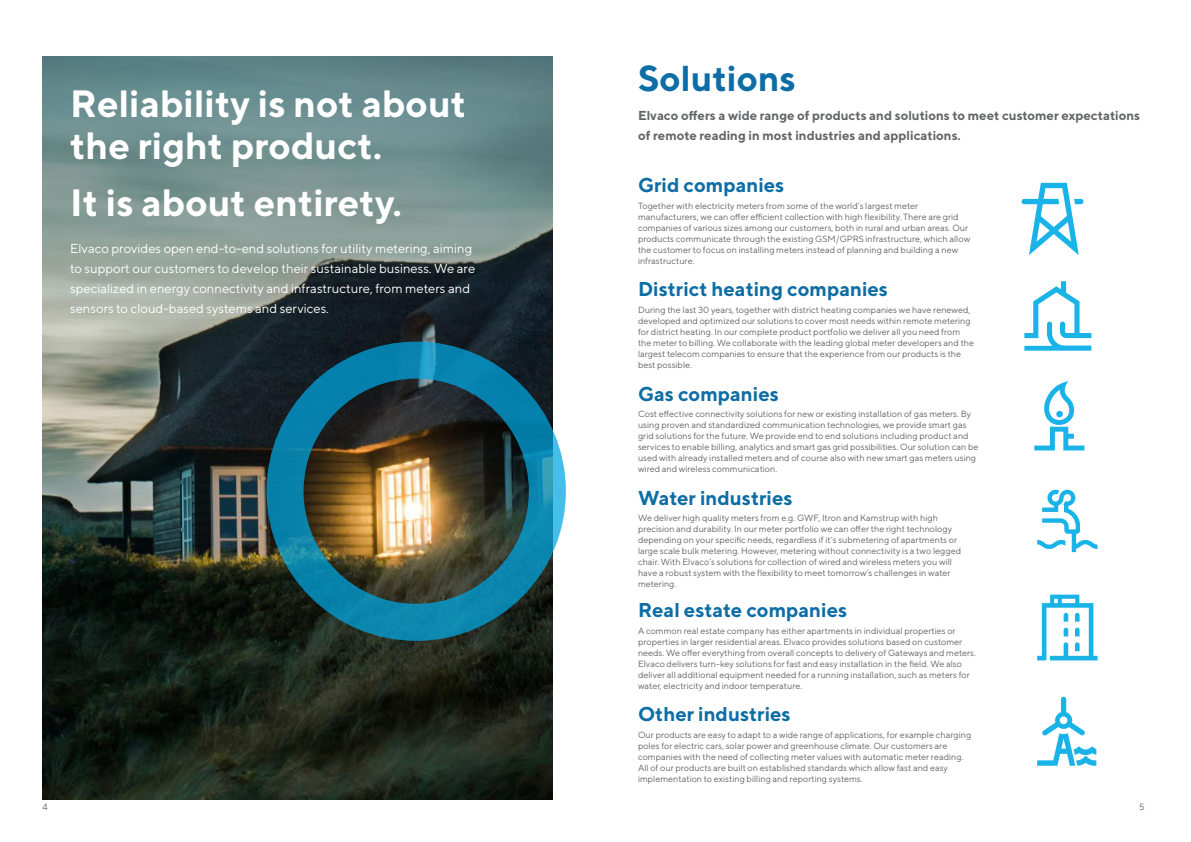
<style>
.page{position:relative;width:1191px;height:842px;background:#fff}
.page>*{position:absolute;margin:0;border:0;box-sizing:border-box;transform-origin:0 0}
.t1{font:700 38px/42px "TT Norms";color:#fff}
.t2{font:700 36px "TT Norms";color:#0d6da5}
.t3{font:700 20px "TT Norms";color:#0d6da5}
.t4{font:13px/20px "TT Norms";color:#fff}
.t5{font:700 13px/20px "TT Norms";color:#636466}
.t6{font:9px/11px "TT Norms";color:#636466}
</style>
<div class="page">
<img style="left:43px;top:57px;width:510px;height:742px">
<svg style="left:1021px;top:183px;width:62px;height:72px"></svg>
<svg style="left:1024px;top:281px;width:67px;height:70px"></svg>
<svg style="left:1034px;top:381px;width:50px;height:69px"></svg>
<svg style="left:1037px;top:490px;width:60px;height:62px"></svg>
<svg style="left:1037px;top:595px;width:60px;height:65px"></svg>
<svg style="left:1037px;top:697px;width:59px;height:69px"></svg>
<div style="left:266px;top:342px;width:300px;height:299px;border:37px solid #00a7e2;border-radius:50%"></div>
<h1 class="t1" style="left:70px;top:82px;width:397px">Reliability is not about the right product.</h1>
<h1 class="t1" style="left:70px;top:181px;width:333px">It is about entirety.</h1>
<p class="t4" style="left:70px;top:238px;width:407px">Elvaco provides open end-to-end solutions for utility metering, aiming to support our customers to develop their sustainable business. We are specialized in energy connectivity and infrastructure, from meters and sensors to cloud-based systems and services.</p>
<h2 class="t2" style="left:638px;top:56px;width:159px">Solutions</h2>
<h3 class="t5" style="left:638px;top:105px;width:503px">Elvaco offers a wide range of products and solutions to meet customer expectations of remote reading in most industries and applications.</h3>
<h3 class="t3" style="left:638px;top:173px;width:148px">Grid companies</h3>
<p class="t6" style="left:638px;top:200px;width:334px">Together with electricity meters from some of the world’s largest meter manufacturers, we can offer efficient collection with high flexibility. There are grid companies of various sizes among our customers, both in rural and urban areas. Our products communicate through the existing GSM/GPRS infrastructure, which allow the customer to focus on installing meters instead of planning and building a new infrastructure.</p>
<h3 class="t3" style="left:638px;top:277px;width:251px">District heating companies</h3>
<p class="t6" style="left:638px;top:304px;width:338px">During the last 30 years, together with district heating companies we have renewed, developed and optimized our solutions to cover most needs within remote metering for district heating. In our complete product portfolio we deliver all you need from the meter to billing. We collaborate with the leading global meter developers and the largest telecom companies to ensure that the experience from our products is the best possible.</p>
<h3 class="t3" style="left:638px;top:381px;width:142px">Gas companies</h3>
<p class="t6" style="left:638px;top:408px;width:342px">Cost effective connectivity solutions for new or existing installation of gas meters. By using proven and standardized communication technologies, we provide smart gas grid solutions for the future. We provide end to end solutions including product and services to enable billing, analytics and smart gas grid possibilities. Our solution can be used with already installed meters and of course also with new smart gas meters using wired and wireless communication.</p>
<h3 class="t3" style="left:638px;top:485px;width:156px">Water industries</h3>
<p class="t6" style="left:638px;top:512px;width:324px">We deliver high quality meters from e.g. GWF, Itron and Kamstrup with high precision and durability. In our meter portfolio we can offer the right technology depending on your specific needs, regardless if it’s submetering of apartments or large scale bulk metering. However, metering without connectivity is a two legged chair. With Elvaco’s solutions for collection of wired and wireless meters you will have a robust system with the flexibility to meet tomorrow’s challenges in water metering.</p>
<h3 class="t3" style="left:638px;top:597px;width:211px">Real estate companies</h3>
<p class="t6" style="left:638px;top:625px;width:339px">A common real estate company has either apartments in individual properties or properties in larger residential areas. Elvaco provides solutions based on customer needs. We offer everything from overall concepts to delivery of Gateways and meters.<br>Elvaco delivers turn-key solutions for fast and easy installation in the field. We also deliver all additional equipment needed for a running installation, such as meters for water, electricity and indoor temperature.</p>
<h3 class="t3" style="left:638px;top:702px;width:154px">Other industries</h3>
<p class="t6" style="left:638px;top:729px;width:335px">Our products are easy to adapt to a wide range of applications, for example charging poles for electric cars, solar power and greenhouse climate. Our customers are companies with the need of collecting meter values with automatic meter reading.<br>All of our products are built on established standards which allow fast and easy implementation to existing billing and reporting systems.</p>
<p class="t6" style="left:43px;top:801px;width:7px">4</p>
<p class="t6" style="left:1139px;top:801px;width:7px">5</p>
</div>
